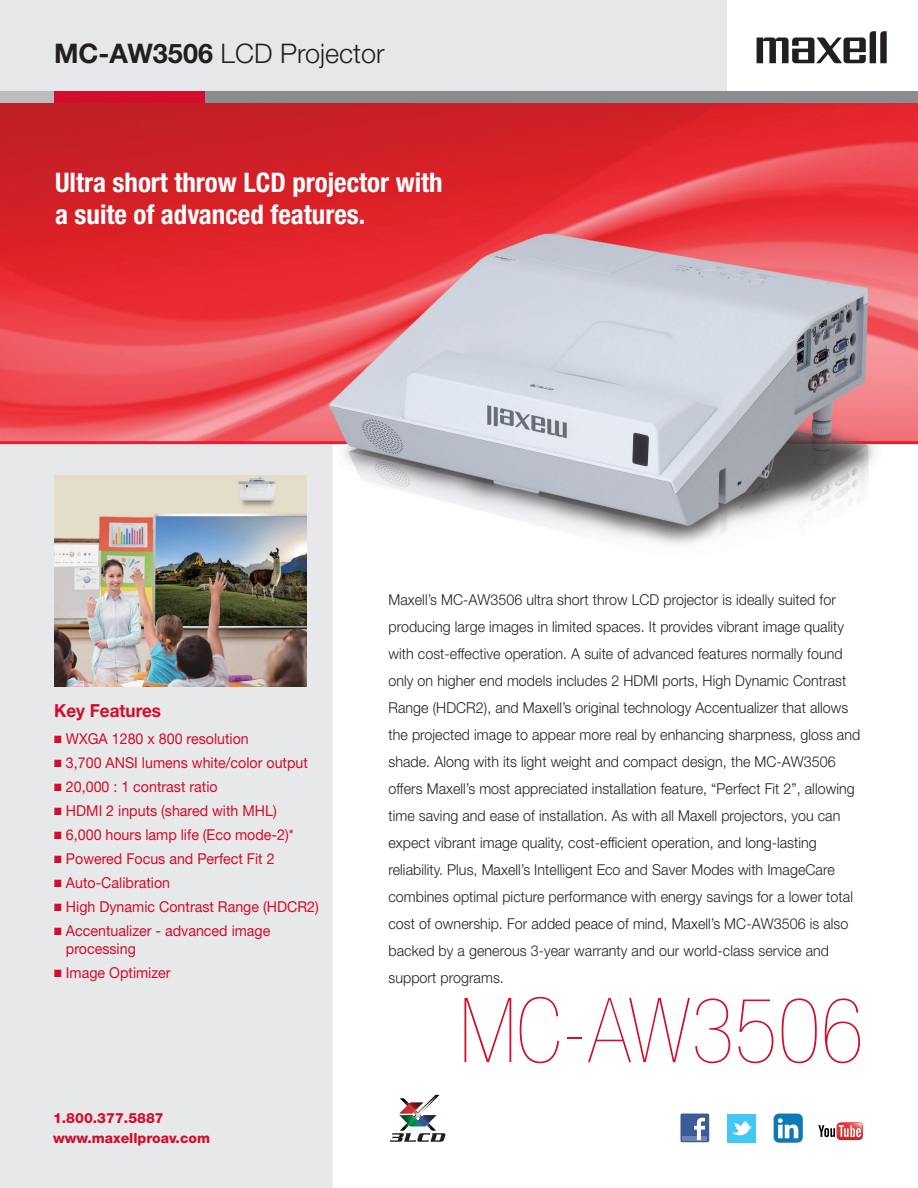
<style>
.page{position:relative;width:918px;height:1188px;background:#fff}
.page>*{position:absolute;margin:0;border:0;box-sizing:border-box;transform-origin:0 0}
.t1{font:200 condensed 90px "Helvetica Neue LT Std";color:#d30d2b}
.t2{font:700 condensed 27px/32.4px "Helvetica Neue LT Std";color:#fff}
.t3{font:300 27px "Helvetica Neue LT Std";color:#231f20}
.t4{font:700 18px "Helvetica Neue LT Std";color:#d30d2b;scale:.95 1}
.t5{font:300 15px/27px "Helvetica Neue LT Std";letter-spacing:.005em;color:#231f20;scale:.95 1}
.t6{font:15px/18px "Helvetica Neue LT Std";color:#d30d2b;scale:.95 1}
.t7{font:800 14.1px "Helvetica Neue LT Std";color:#d30d2b}
.s1{font-weight:700}
</style>
<div class="page">
<div style="left:0;top:0;width:726px;height:95px;background:#e6e7e9"></div>
<img style="left:0;top:103px;width:918px;height:1085px">
<img style="left:54px;top:476px;width:252px;height:210px">
<svg style="left:390px;top:1133px;width:56px;height:9px"></svg>
<img style="left:400px;top:1095px;width:40px;height:36px">
<div style="left:0;top:91px;width:117px;height:12px;background:#bcbdc0"></div>
<div style="left:54px;top:91px;width:154px;height:12px;background:#d30d2b"></div>
<div style="left:205px;top:91px;width:713px;height:12px;background:#8a8c8f"></div>
<svg style="left:757px;top:31px;width:130px;height:32px"></svg>
<svg style="left:818px;top:1122px;width:45px;height:18px"></svg>
<div style="left:681px;top:1114px;width:28px;height:28px;background:#3b5b99;border-radius:2px"></div>
<hr style="left:683px;top:1136px;width:24px;height:4px;background:#6d84b3">
<svg style="left:694px;top:1118px;width:11px;height:22px"></svg>
<svg style="left:774px;top:1114px;width:28px;height:28px"></svg>
<div style="left:727px;top:1114px;width:29px;height:29px;background:#42c8f4"></div>
<svg style="left:731px;top:1121px;width:21px;height:15px"></svg>
<p class="t3" style="left:54px;top:37px;width:332px"><span class="s1">MC-AW3506</span> LCD Projector</p>
<p class="t2" style="left:55px;top:166px;width:389px">Ultra short throw LCD projector with a suite of advanced features.</p>
<p class="t4" style="left:54px;top:699px;width:114px">Key Features</p>
<p class="t6" style="left:54px;top:730px;width:207px">■ WXGA 1280 x 800 resolution</p>
<p class="t6" style="left:54px;top:754px;width:269px">■ 3,700 ANSI lumens white/color output</p>
<p class="t6" style="left:54px;top:778px;width:174px">■ 20,000 : 1 contrast ratio</p>
<p class="t6" style="left:54px;top:802px;width:236px">■ HDMI 2 inputs (shared with MHL)</p>
<p class="t6" style="left:54px;top:826px;width:254px">■ 6,000 hours lamp life (Eco mode-2)*</p>
<p class="t6" style="left:54px;top:850px;width:234px">■ Powered Focus and Perfect Fit 2</p>
<p class="t6" style="left:54px;top:874px;width:124px">■ Auto-Calibration</p>
<p class="t6" style="left:54px;top:898px;width:280px">■ High Dynamic Contrast Range (HDCR2)</p>
<p class="t6" style="left:66px;top:922px;width:217px;text-indent:-12px">■ Accentualizer - advanced image processing</p>
<p class="t6" style="left:54px;top:964px;width:124px">■ Image Optimizer</p>
<p class="t7" style="left:53px;top:1110px;width:112px">1.800.377.5887</p>
<p class="t7" style="left:53px;top:1129px;width:158px">www.maxellproav.com</p>
<p class="t5" style="left:388px;top:586px;width:498px">Maxell’s MC-AW3506 ultra short throw LCD projector is ideally suited for producing large images in limited spaces. It provides vibrant image quality with cost-effective operation. A suite of advanced features normally found only on higher end models includes 2 HDMI ports, High Dynamic Contrast Range (HDCR2), and Maxell’s original technology Accentualizer that allows the projected image to appear more real by enhancing sharpness, gloss and shade. Along with its light weight and compact design, the MC-AW3506 offers Maxell’s most appreciated installation feature, “Perfect Fit 2”, allowing time saving and ease of installation. As with all Maxell projectors, you can expect vibrant image quality, cost-efficient operation, and long-lasting reliability. Plus, Maxell’s Intelligent Eco and Saver Modes with ImageCare combines optimal picture performance with energy savings for a lower total cost of ownership. For added peace of mind, Maxell’s MC-AW3506 is also backed by a generous 3-year warranty and our world-class service and support programs.</p>
<p class="t1" style="left:460px;top:981px;width:406px">MC-AW3506</p>
</div>
